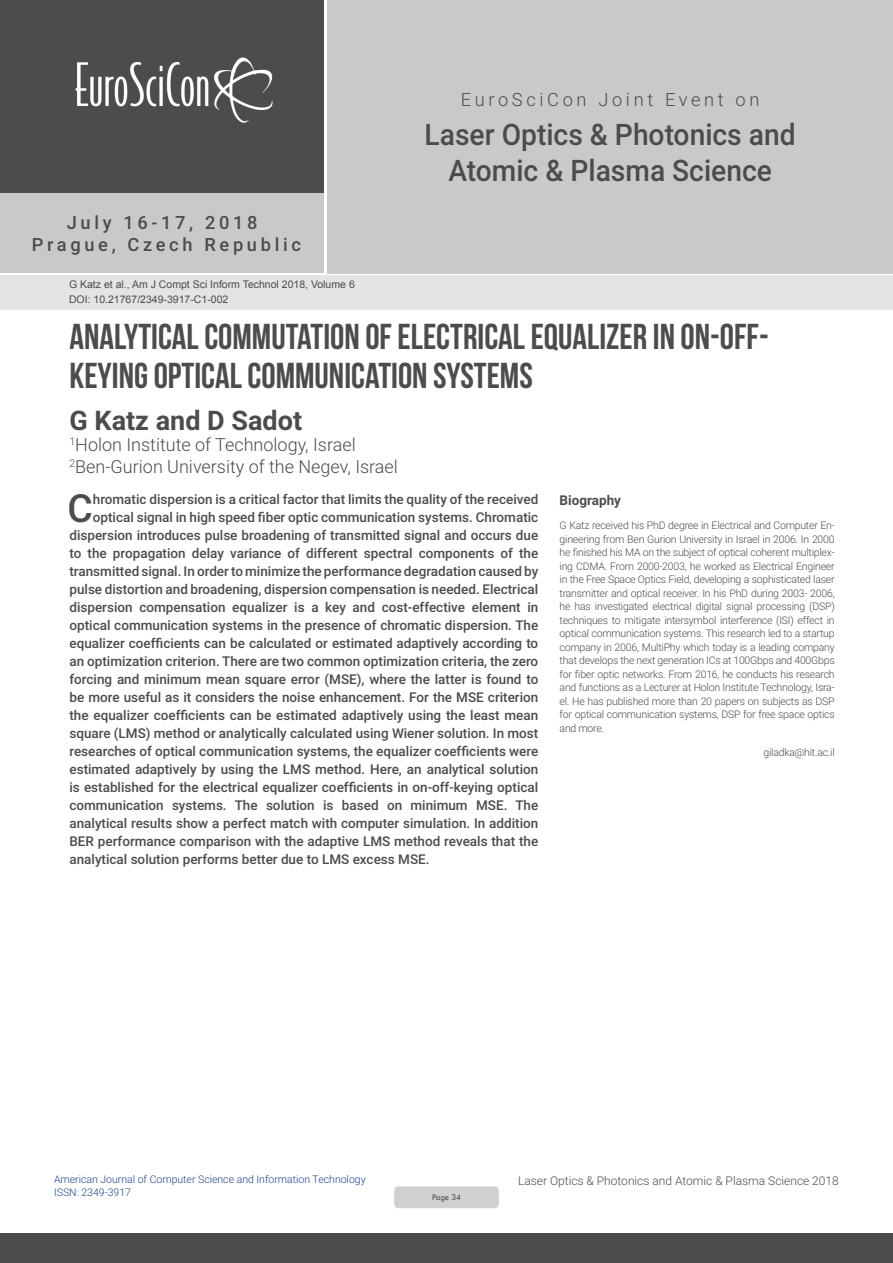
<style>
.page{position:relative;width:893px;height:1263px;background:#fff}
.page>*{position:absolute;margin:0;border:0;box-sizing:border-box;transform-origin:0 0}
.Abstract{font:500 38.85px "Roboto";color:#4b4c4d}
.t1{font:36px/39.6px "Bebas Neue";color:#4b4c4d}
.t2{font:500 29.7px/35.5px "Roboto";color:#4b4c4d;text-align:center;scale:.95 1}
.t3{font:700 27px "Roboto";color:#4b4c4d}
.t4{font:500 18.3px/21.9px "Roboto";letter-spacing:.2em;color:#4b4c4d;text-align:center}
.t5{font:300 18.3px "Roboto";letter-spacing:.2em;color:#4b4c4d}
.t6{font:300 18px "Roboto";color:#4b4c4d}
.Abstract-2{font:500 13.5px "Roboto";color:#4b4c4d}
.Abstract-3{font:700 13.5px "Roboto";color:#4b4c4d}
.t7{font:300 12px "Roboto";color:#4b4c4d}
.Biography{font:300 10.5px/13.5px "Roboto";letter-spacing:-.02em;color:#4b4c4d;text-align:justify}
.t8{font:10.5px "Arial";color:#4b4c4d}
.t9{font:300 10.5px/12.6px "Roboto";color:#1e418e}
.t10{font:9px "Tw Cen";letter-spacing:-.02em;color:#4b4c4d;scale:.95 1}
</style>
<div class="page">
<div style="left:0;top:0;width:323px;height:193px;background:#4b4c4d"></div>
<div style="left:1px;top:193px;width:323px;height:80px;background:#c9c9c9"></div>
<div style="left:327px;top:0;width:566px;height:273px;background:#c9c9c9"></div>
<img style="left:75px;top:57px;width:198px;height:66px">
<div style="left:0;top:1233px;width:893px;height:30px;background:#4b4c4d"></div>
<div style="left:1px;top:275px;width:892px;height:35px;background:#e4e4e4"></div>
<div style="left:394px;top:1186px;width:105px;height:22px;background:#cfd0d2;border-radius:4px"></div>
<h3 class="t4" style="left:32px;top:211px;width:271px">July 16-17, 2018<br>Prague, Czech Republic</h3>
<p class="t8" style="left:69px;top:278px;width:287px">G Katz et al., Am J Compt Sci Inform Technol 2018, Volume 6</p>
<p class="t8" style="left:69px;top:292px;width:161px">DOI: 10.21767/2349-3917-C1-002</p>
<h3 class="t5" style="left:461px;top:87px;width:300px">EuroSciCon Joint Event on</h3>
<h3 class="t2" style="left:425px;top:116px;width:392px">Laser Optics &amp; Photonics and<br>Atomic &amp; Plasma Science</h3>
<p class="t1" style="left:69px;top:316px;width:701px">ANALYTICAL COMMUTATION OF ELECTRICAL EQUALIZER IN ON-OFF-<br>KEYING OPTICAL COMMUNICATION SYSTEMS</p>
<p class="t3" style="left:69px;top:401px;width:234px">G Katz and D Sadot</p>
<p class="t6" style="left:69px;top:432px;width:288px"><sup>1</sup>Holon Institute of Technology, Israel</p>
<p class="t6" style="left:69px;top:454px;width:330px"><sup>2</sup>Ben-Gurion University of the Negev, Israel</p>
<p class="Abstract" style="left:68px;top:481px;width:27px">C</p>
<p class="Abstract-2" style="left:93px;top:490px;width:447px">hromatic dispersion is a critical factor that limits the quality of the received</p>
<p class="Abstract-2" style="left:93px;top:508px;width:447px">optical signal in high speed fiber optic communication systems. Chromatic</p>
<p class="Abstract-2" style="left:69px;top:526px;width:470px">dispersion introduces pulse broadening of transmitted signal and occurs due</p>
<p class="Abstract-2" style="left:69px;top:544px;width:470px">to the propagation delay variance of different spectral components of the</p>
<p class="Abstract-2" style="left:69px;top:562px;width:470px">transmitted signal. In order to minimize the performance degradation caused by</p>
<p class="Abstract-2" style="left:69px;top:580px;width:470px">pulse distortion and broadening, dispersion compensation is needed. Electrical</p>
<p class="Abstract-2" style="left:69px;top:598px;width:470px">dispersion compensation equalizer is a key and cost-effective element in</p>
<p class="Abstract-2" style="left:69px;top:616px;width:470px">optical communication systems in the presence of chromatic dispersion. The</p>
<p class="Abstract-2" style="left:69px;top:634px;width:470px">equalizer coefficients can be calculated or estimated adaptively according to</p>
<p class="Abstract-2" style="left:69px;top:652px;width:470px">an optimization criterion. There are two common optimization criteria, the zero</p>
<p class="Abstract-2" style="left:69px;top:670px;width:470px">forcing and minimum mean square error (MSE), where the latter is found to</p>
<p class="Abstract-2" style="left:69px;top:688px;width:470px">be more useful as it considers the noise enhancement. For the MSE criterion</p>
<p class="Abstract-2" style="left:69px;top:706px;width:470px">the equalizer coefficients can be estimated adaptively using the least mean</p>
<p class="Abstract-2" style="left:69px;top:724px;width:470px">square (LMS) method or analytically calculated using Wiener solution. In most</p>
<p class="Abstract-2" style="left:69px;top:742px;width:470px">researches of optical communication systems, the equalizer coefficients were</p>
<p class="Abstract-2" style="left:69px;top:760px;width:470px">estimated adaptively by using the LMS method. Here, an analytical solution</p>
<p class="Abstract-2" style="left:69px;top:778px;width:470px">is established for the electrical equalizer coefficients in on-off-keying optical</p>
<p class="Abstract-2" style="left:69px;top:796px;width:470px">communication systems. The solution is based on minimum MSE. The</p>
<p class="Abstract-2" style="left:69px;top:814px;width:470px">analytical results show a perfect match with computer simulation. In addition</p>
<p class="Abstract-2" style="left:69px;top:832px;width:470px">BER performance comparison with the adaptive LMS method reveals that the</p>
<p class="Abstract-2" style="left:69px;top:850px;width:362px">analytical solution performs better due to LMS excess MSE.</p>
<p class="Abstract-3" style="left:560px;top:491px;width:63px">Biography</p>
<p class="Biography" style="left:560px;top:518px;width:277px">G Katz received his PhD degree in Electrical and Computer En&shy;gineering from Ben Gurion University in Israel in 2006. In 2000 he finished his MA on the subject of optical coherent multiplex&shy;ing CDMA. From 2000-2003, he worked as Electrical Engineer in the Free Space Optics Field, developing a sophisticated laser transmitter and optical receiver. In his PhD during 2003- 2006, he has investigated electrical digital signal processing (DSP) techniques to mitigate intersymbol interference (ISI) effect in optical communication systems. This research led to a startup company in 2006, MultiPhy which today is a leading company that develops the next generation ICs at 100Gbps and 400Gbps for fiber optic networks. From 2016, he conducts his research and functions as a Lecturer at Holon Institute Technology, Isra&shy;el. He has published more than 20 papers on subjects as DSP for optical communication systems, DSP for free space optics and more.</p>
<p class="Biography" style="left:763px;top:745px;width:73px">giladka@hit.ac.il</p>
<p class="t9" style="left:54px;top:1173px;width:313px">American Journal of Computer Science and Information Technology<br>ISSN: 2349-3917</p>
<p class="t10" style="left:432px;top:1192px;width:32px">Page 34</p>
<p class="t7" style="left:518px;top:1172px;width:322px">Laser Optics &amp; Photonics and Atomic &amp; Plasma Science 2018</p>
</div>
